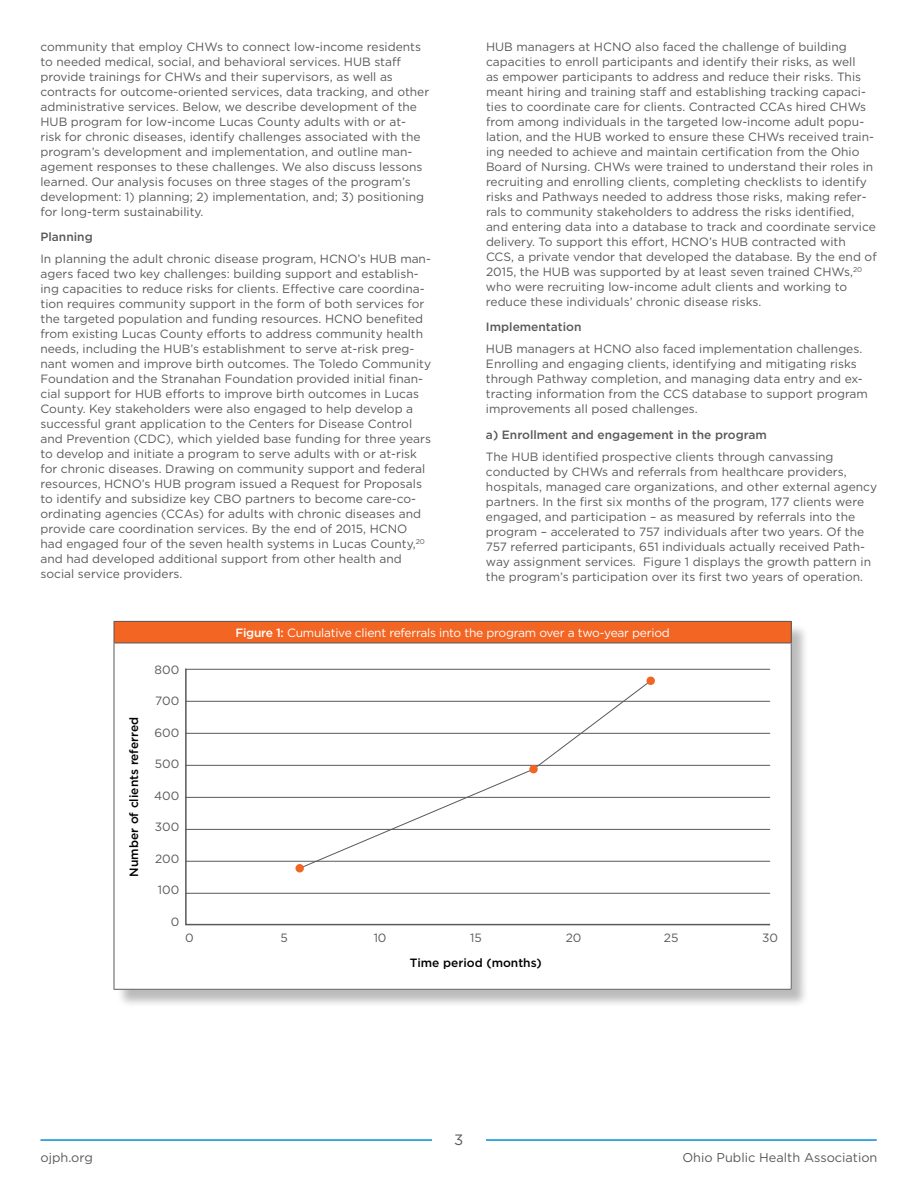
<style>
.page{position:relative;width:918px;height:1188px;background:#fff}
.page>*{position:absolute;margin:0;border:0;box-sizing:border-box;transform-origin:0 0}
.t1{font:15px "Gotham";color:#58595b}
.t2{font:12.75px "Gotham";color:#58595b}
.t3{font:12px/15px "Gotham";color:#58595b}
.t4{font:12px "Gotham";letter-spacing:-.02em;color:#fff}
.t5{font:500 12px "Gotham";color:#58595b}
.t6{font:500 12px "Gotham";color:#000}
.s1{font-weight:500}
</style>
<div class="page">
<hr style="left:40px;top:1139px;width:837px;height:2px;background:#0290d5">
<div style="left:432px;top:1121px;width:54px;height:37px;background:#fff"></div>
<div style="left:116px;top:623px;width:694px;height:385px;background:#000;opacity:.27"></div>
<div style="left:114px;top:621px;width:677px;height:22px;background:#f26523"></div>
<div style="left:114px;top:643px;width:677px;height:346px;background:#fff"></div>
<hr style="left:114px;top:621px;width:678px;height:1px;background:#58595b">
<svg style="left:114px;top:622px;width:1px;height:21px"></svg>
<svg style="left:791px;top:622px;width:1px;height:21px"></svg>
<hr style="left:114px;top:643px;width:678px;height:1px;background:#58595b">
<hr style="left:114px;top:643px;width:1px;height:346px;background:#58595b">
<hr style="left:791px;top:643px;width:1px;height:346px;background:#58595b">
<hr style="left:114px;top:989px;width:678px;height:1px;background:#58595b">
<svg style="left:185px;top:668px;width:586px;height:258px"></svg>
<hr style="left:185px;top:893px;width:585px;height:1px;background:#58595b">
<hr style="left:185px;top:829px;width:585px;height:1px;background:#58595b">
<hr style="left:185px;top:765px;width:585px;height:1px;background:#58595b">
<hr style="left:185px;top:701px;width:585px;height:1px;background:#58595b">
<hr style="left:185px;top:861px;width:585px;height:1px;background:#58595b">
<hr style="left:185px;top:797px;width:585px;height:1px;background:#58595b">
<hr style="left:185px;top:733px;width:585px;height:1px;background:#58595b">
<hr style="left:185px;top:669px;width:585px;height:1px;background:#58595b">
<svg style="left:299px;top:680px;width:353px;height:189px"></svg>
<div style="left:295px;top:864px;width:9px;height:8px;background:#f26523;border-radius:50%"></div>
<div style="left:529px;top:765px;width:9px;height:8px;background:#f26523;border-radius:50%"></div>
<div style="left:646px;top:677px;width:9px;height:8px;background:#f26523;border-radius:50%"></div>
<p class="t3" style="left:40px;top:39px;width:390px">community that employ CHWs to connect low-income residents to needed medical, social, and behavioral services. HUB staff provide trainings for CHWs and their supervisors, as well as contracts for outcome-oriented services, data tracking, and other administrative services. Below, we describe development of the HUB program for low-income Lucas County adults with or at&shy;risk for chronic diseases, identify challenges associated with the program’s development and implementation, and outline man&shy;agement responses to these challenges. We also discuss lessons learned. Our analysis focuses on three stages of the program’s development: 1) planning; 2) implementation, and; 3) positioning for long-term sustainability.</p>
<p class="t5" style="left:40px;top:229px;width:54px">Planning</p>
<p class="t3" style="left:40px;top:251px;width:392px">In planning the adult chronic disease program, HCNO’s HUB man&shy;agers faced two key challenges: building support and establish&shy;ing capacities to reduce risks for clients. Effective care coordina&shy;tion requires community support in the form of both services for the targeted population and funding resources. HCNO benefited from existing Lucas County efforts to address community health needs, including the HUB’s establishment to serve at-risk preg&shy;nant women and improve birth outcomes. The Toledo Community Foundation and the Stranahan Foundation provided initial finan&shy;cial support for HUB efforts to improve birth outcomes in Lucas County. Key stakeholders were also engaged to help develop a successful grant application to the Centers for Disease Control and Prevention (CDC), which yielded base funding for three years to develop and initiate a program to serve adults with or at-risk for chronic diseases. Drawing on community support and federal resources, HCNO’s HUB program issued a Request for Proposals to identify and subsidize key CBO partners to become care-co&shy;ordinating agencies (CCAs) for adults with chronic diseases and provide care coordination services. By the end of 2015, HCNO had engaged four of the seven health systems in Lucas County,<sup>20 </sup>and had developed additional support from other health and social service providers.</p>
<p class="t3" style="left:486px;top:39px;width:392px">HUB managers at HCNO also faced the challenge of building capacities to enroll participants and identify their risks, as well<br>as empower participants to address and reduce their risks. This meant hiring and training staff and establishing tracking capaci&shy;ties to coordinate care for clients. Contracted CCAs hired CHWs from among individuals in the targeted low-income adult popu&shy;lation, and the HUB worked to ensure these CHWs received train&shy;ing needed to achieve and maintain certification from the Ohio Board of Nursing. CHWs were trained to understand their roles in recruiting and enrolling clients, completing checklists to identify risks and Pathways needed to address those risks, making refer&shy;rals to community stakeholders to address the risks identified, and entering data into a database to track and coordinate service delivery. To support this effort, HCNO’s HUB contracted with CCS, a private vendor that developed the database. By the end of 2015, the HUB was supported by at least seven trained CHWs,<sup>20 </sup>who were recruiting low-income adult clients and working to reduce these individuals’ chronic disease risks.</p>
<p class="t5" style="left:486px;top:319px;width:97px">Implementation</p>
<p class="t3" style="left:486px;top:341px;width:383px">HUB managers at HCNO also faced implementation challenges.<br>Enrolling and engaging clients, identifying and mitigating risks through Pathway completion, and managing data entry and ex&shy;tracting information from the CCS database to support program improvements all posed challenges.</p>
<p class="t5" style="left:486px;top:427px;width:282px">a) Enrollment and engagement in the program</p>
<p class="t3" style="left:486px;top:449px;width:393px">The HUB identified prospective clients through canvassing conducted by CHWs and referrals from healthcare providers, hospitals, managed care organizations, and other external agency partners. In the first six months of the program, 177 clients were engaged, and participation – as measured by referrals into the program – accelerated to 757 individuals after two years. Of the 757 referred participants, 651 individuals actually received Path&shy;way assignment services. Figure 1 displays the growth pattern in the program’s participation over its first two years of operation.</p>
<p class="t6" style="left:126px;top:877px;width:161px;rotate:-90deg">Number of clients referred</p>
<p class="t3" style="left:155px;top:662px;width:26px">800</p>
<p class="t3" style="left:155px;top:693px;width:26px">700</p>
<p class="t3" style="left:154px;top:725px;width:26px">600</p>
<p class="t3" style="left:155px;top:756px;width:26px">500</p>
<p class="t3" style="left:154px;top:788px;width:27px">400</p>
<p class="t3" style="left:155px;top:819px;width:26px">300</p>
<p class="t3" style="left:155px;top:851px;width:26px">200</p>
<p class="t3" style="left:158px;top:882px;width:23px">100</p>
<p class="t3" style="left:171px;top:914px;width:10px">0</p>
<p class="t4" style="left:235px;top:625px;width:436px"><span class="s1">Figure 1:</span> Cumulative client referrals into the program over a two-year period</p>
<p class="t3" style="left:185px;top:930px;width:10px">0</p>
<p class="t3" style="left:280px;top:930px;width:9px">5</p>
<p class="t3" style="left:374px;top:930px;width:14px">10</p>
<p class="t3" style="left:470px;top:930px;width:13px">15</p>
<p class="t3" style="left:566px;top:930px;width:17px">20</p>
<p class="t3" style="left:664px;top:930px;width:16px">25</p>
<p class="t3" style="left:762px;top:930px;width:17px">30</p>
<p class="t6" style="left:410px;top:955px;width:133px">Time period (months)</p>
<p class="t1" style="left:454px;top:1130px;width:11px">3</p>
<p class="t2" style="left:40px;top:1150px;width:54px">ojph.org</p>
<p class="t2" style="left:682px;top:1150px;width:197px">Ohio Public Health Association</p>
</div>
